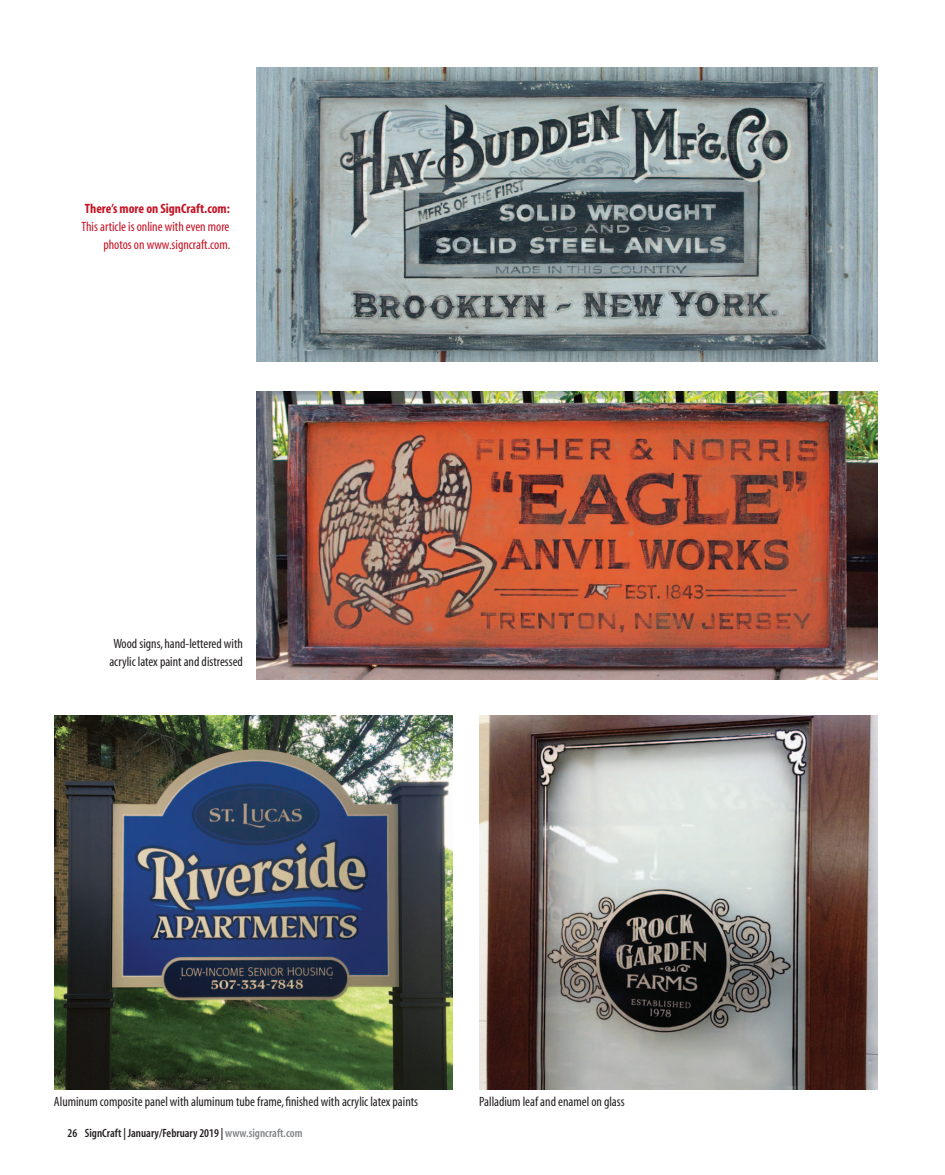
<style>
.page{position:relative;width:945px;height:1175px;background:#fff}
.page>*{position:absolute;margin:0;border:0;box-sizing:border-box;transform-origin:0 0}
.t1{font:condensed 13.5px/18px "Myriad";color:#231f20}
.t2{font:condensed 13.5px/18px "Myriad";color:#c41324;text-align:right}
.t3{font:700 condensed 13.5px "Myriad";color:#c41324}
.t4{font:600 condensed 12px "Myriad";color:#231f20}
.s1{color:#808285}
</style>
<div class="page">
<img style="left:54px;top:716px;width:398px;height:373px">
<img style="left:479px;top:716px;width:399px;height:373px">
<img style="left:256px;top:391px;width:622px;height:288px">
<img style="left:256px;top:67px;width:622px;height:294px">
<p class="t3" style="left:85px;top:201px;width:147px">There’s more on SignCraft.com:</p>
<p class="t2" style="left:82px;top:218px;width:150px">This article is online with even more photos on www.signcraft.com.</p>
<p class="t1" style="left:109px;top:635px;width:135px">Wood signs, hand-lettered with acrylic latex paint and distressed</p>
<p class="t1" style="left:54px;top:1093px;width:366px">Aluminum composite panel with aluminum tube frame, finished with acrylic latex paints</p>
<p class="t1" style="left:479px;top:1093px;width:147px">Palladium leaf and enamel on glass</p>
<p class="t4" style="left:68px;top:1127px;width:237px">26 SignCraft | January/February 2019 | <span class="s1">www.signcraft.com</span></p>
</div>
